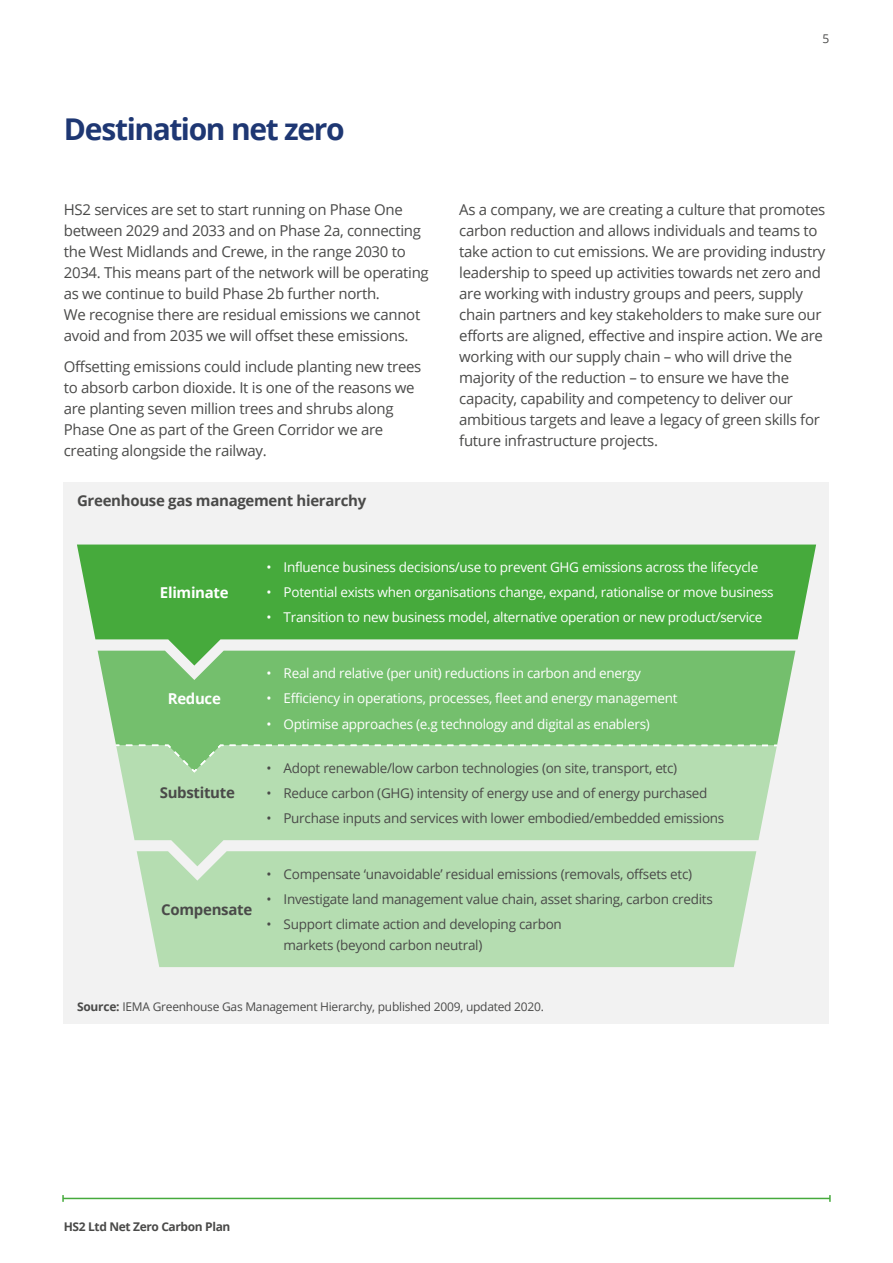
<style>
.page{position:relative;width:893px;height:1263px;background:#fff}
.page>*{position:absolute;margin:0;border:0;box-sizing:border-box;transform-origin:0 0}
.t1{font:700 30px "Open Sans";letter-spacing:-.045em;color:#1e3773}
.t2{font:15px/21px "Open Sans";letter-spacing:-.02em;color:#4a4a49}
.t3{font:700 15px "Open Sans";letter-spacing:-.02em;color:#4a4a49}
.t4{font:700 15px "Open Sans";letter-spacing:-.02em;color:#fff}
.t5{font:13.5px "Open Sans";letter-spacing:-.02em;color:#fff}
.t6{font:13.5px/21px "Open Sans";letter-spacing:-.02em;color:#4a4a49}
.t7{font:12px "Open Sans";letter-spacing:-.02em;color:#4a4a49}
.t8{font:700 12px "Open Sans";letter-spacing:-.03em;color:#4a4a49}
.s1{font-weight:700}
</style>
<div class="page">
<div style="left:64px;top:482px;width:765px;height:542px;background:#f2f2f2"></div>
<hr style="left:63px;top:1198px;width:767px;height:1px;background:#46aa3c">
<svg style="left:62px;top:1195px;width:2px;height:7px"></svg>
<svg style="left:829px;top:1195px;width:2px;height:7px"></svg>
<svg style="left:121px;top:774px;width:651px;height:78px;fill:#b5ddb1"></svg>
<div style="left:100px;top:665px;width:693px;height:79px;background:#74bf6d"></div>
<svg style="left:77px;top:544px;width:739px;height:121px;background:#5fb457"></svg>
<div style="left:137px;top:851px;width:619px;height:116px;background:#b5ddb1"></div>
<svg style="left:115px;top:744px;width:663px;height:30px;background:#b4dcb0"></svg>
<h1 class="t1" style="left:64px;top:108px;width:282px">Destination net zero</h1>
<p class="t2" style="left:64px;top:198px;width:367px">HS2 services are set to start running on Phase One between 2029 and 2033 and on Phase 2a, connecting the West Midlands and Crewe, in the range 2030 to 2034. This means part of the network will be operating as we continue to build Phase 2b further north.<br>We recognise there are residual emissions we cannot avoid and from 2035 we will offset these emissions.</p>
<p class="t2" style="left:64px;top:356px;width:359px">Offsetting emissions could include planting new trees to absorb carbon dioxide. It is one of the reasons we are planting seven million trees and shrubs along Phase One as part of the Green Corridor we are creating alongside the railway.</p>
<p class="t3" style="left:77px;top:490px;width:291px">Greenhouse gas management hierarchy</p>
<p class="t7" style="left:822px;top:30px;width:8px">5</p>
<p class="t2" style="left:459px;top:198px;width:368px">As a company, we are creating a culture that promotes carbon reduction and allows individuals and teams to take action to cut emissions. We are providing industry leadership to speed up activities towards net zero and are working with industry groups and peers, supply chain partners and key stakeholders to make sure our efforts are aligned, effective and inspire action. We are working with our supply chain – who will drive the majority of the reduction – to ensure we have the capacity, capability and competency to deliver our ambitious targets and leave a legacy of green skills for future infrastructure projects.</p>
<p class="t4" style="left:160px;top:582px;width:70px">Eliminate</p>
<p class="t5" style="left:267px;top:558px;width:493px">• Influence business decisions/use to prevent GHG emissions across the lifecycle</p>
<p class="t5" style="left:267px;top:583px;width:509px">• Potential exists when organisations change, expand, rationalise or move business</p>
<p class="t5" style="left:267px;top:608px;width:497px">• Transition to new business model, alternative operation or new product/service</p>
<p class="t4" style="left:168px;top:688px;width:55px">Reduce</p>
<p class="t3" style="left:160px;top:782px;width:77px">Substitute</p>
<p class="t5" style="left:267px;top:664px;width:376px">• Real and relative (per unit) reductions in carbon and energy</p>
<p class="t5" style="left:267px;top:689px;width:412px">• Efficiency in operations, processes, fleet and energy management</p>
<p class="t5" style="left:267px;top:714px;width:385px">• Optimise approaches (e.g technology and digital as enablers)</p>
<p class="t6" style="left:266px;top:757px;width:412px">• Adopt renewable/low carbon technologies (on site, transport, etc)</p>
<p class="t6" style="left:266px;top:782px;width:443px">• Reduce carbon (GHG) intensity of energy use and of energy purchased</p>
<p class="t6" style="left:266px;top:807px;width:459px">• Purchase inputs and services with lower embodied/embedded emissions</p>
<p class="t3" style="left:161px;top:899px;width:92px">Compensate</p>
<p class="t6" style="left:267px;top:863px;width:427px">• Compensate ‘unavoidable’ residual emissions (removals, offsets etc)</p>
<p class="t6" style="left:267px;top:888px;width:448px">• Investigate land management value chain, asset sharing, carbon credits</p>
<p class="t6" style="left:284px;top:913px;width:280px;text-indent:-17px">• Support climate action and developing carbon markets (beyond carbon neutral)</p>
<p class="t7" style="left:77px;top:998px;width:468px"><span class="s1">Source:</span> IEMA Greenhouse Gas Management Hierarchy, published 2009, updated 2020.</p>
<p class="t8" style="left:64px;top:1218px;width:168px">HS2 Ltd Net Zero Carbon Plan</p>
</div>
